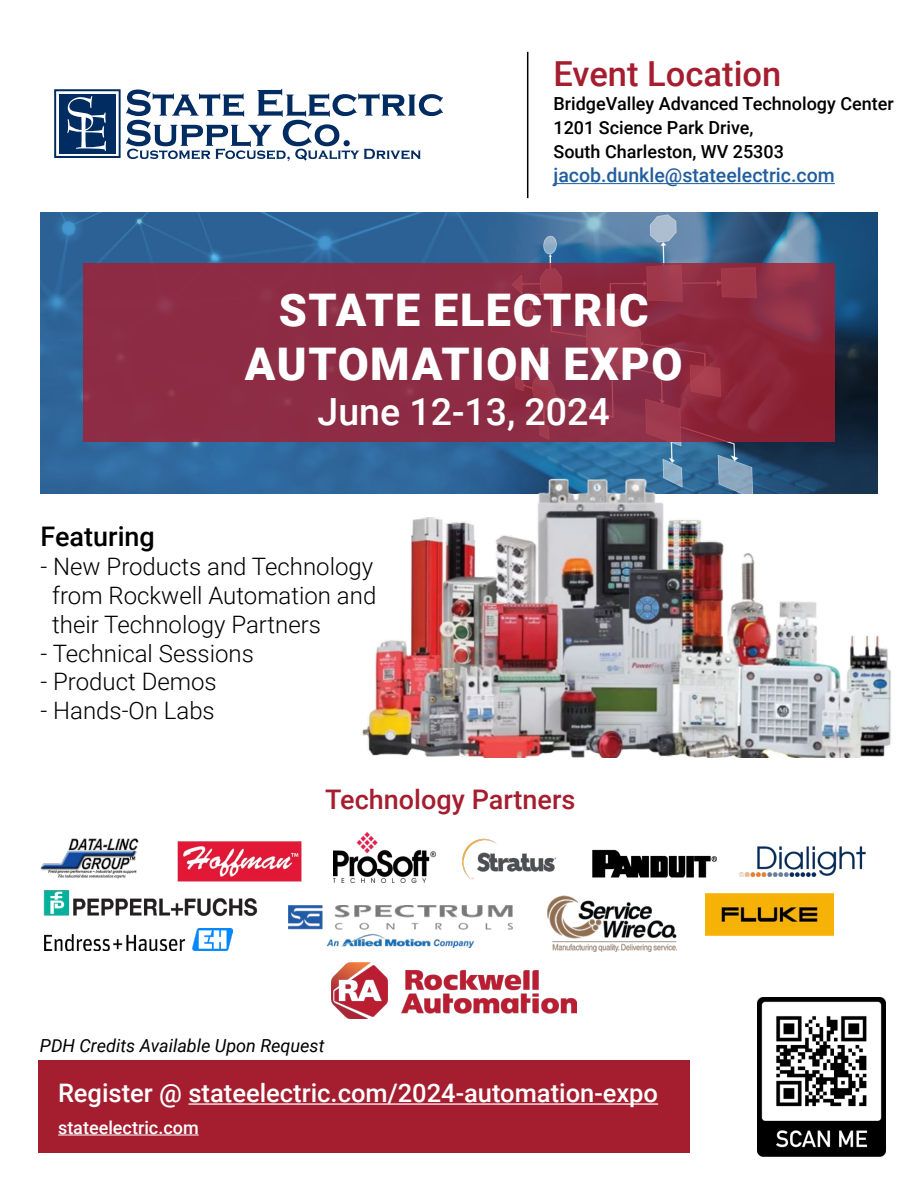
<style>
.page{position:relative;width:918px;height:1188px;background:#fff}
.page>*{position:absolute;margin:0;border:0;box-sizing:border-box;transform-origin:0 0}
.t1{font:900 45px/54px "Roboto";letter-spacing:.035em;color:#fff;text-align:center}
.t2{font:500 37.5px "Roboto";color:#fff}
.t3{font:500 34.5px "Roboto";color:#a51e2f}
.t4{font:500 27px "Roboto";color:#a51e2f}
.t5{font:500 27px "Roboto";color:#000}
.t6{font:500 25.5px "Roboto";color:#fff}
.t7{font:300 24px/28.8px "Roboto";color:#000}
.t8{font:500 19.5px "Roboto";color:#215e9e}
.t9{font:500 18px/24px "Roboto";color:#000}
.t10{font:italic 18px "Roboto";color:#000}
.t11{font:500 18px "Roboto";color:#fff}
</style>
<div class="page">
<div style="left:38px;top:1061px;width:652px;height:92px;background:#a51e2f"></div>
<hr style="left:188px;top:1103px;width:470px;height:2px;background:#fff">
<hr style="left:58px;top:1135px;width:141px;height:1px;background:#fff">
<img style="left:758px;top:998px;width:127px;height:158px">
<svg style="left:54px;top:89px;width:389px;height:72px"></svg>
<hr style="left:527px;top:52px;width:1px;height:146px;background:#000">
<hr style="left:554px;top:183px;width:281px;height:1px;background:#215e9e">
<img style="left:40px;top:212px;width:838px;height:281px">
<svg style="left:83px;top:264px;width:752px;height:178px;fill:#8d2c43"></svg>
<img style="left:353px;top:348px;width:538px;height:410px">
<img style="left:331px;top:962px;width:245px;height:57px">
<img style="left:44px;top:929px;width:188px;height:21px">
<img style="left:289px;top:906px;width:223px;height:41px">
<img style="left:40px;top:838px;width:99px;height:41px">
<img style="left:462px;top:838px;width:95px;height:41px">
<img style="left:592px;top:849px;width:125px;height:29px">
<img style="left:547px;top:895px;width:130px;height:56px">
<img style="left:740px;top:847px;width:125px;height:30px">
<img style="left:705px;top:894px;width:128px;height:42px">
<img style="left:177px;top:841px;width:125px;height:41px">
<img style="left:43px;top:890px;width:215px;height:27px">
<img style="left:334px;top:832px;width:101px;height:50px">
<h3 class="t3" style="left:554px;top:50px;width:229px">Event Location</h3>
<p class="t9" style="left:554px;top:91px;width:342px">BridgeValley Advanced Technology Center<br>1201 Science Park Drive,<br>South Charleston, WV 25303</p>
<p class="t8" style="left:554px;top:162px;width:283px">jacob.dunkle@stateelectric.com</p>
<h1 class="t1" style="left:245px;top:281px;width:439px">STATE ELECTRIC<br>AUTOMATION EXPO</h1>
<h2 class="t2" style="left:318px;top:385px;width:294px">June 12-13, 2024</h2>
<p class="t5" style="left:40px;top:518px;width:116px">Featuring</p>
<p class="t7" style="left:52px;top:551px;width:326px;text-indent:-12px">- New Products and Technology from Rockwell Automation and their Technology Partners</p>
<p class="t7" style="left:40px;top:638px;width:215px">- Technical Sessions</p>
<p class="t7" style="left:40px;top:666px;width:178px">- Product Demos</p>
<p class="t7" style="left:40px;top:695px;width:176px">- Hands-On Labs</p>
<p class="t4" style="left:325px;top:781px;width:252px">Technology Partners</p>
<p class="t10" style="left:40px;top:1033px;width:286px">PDH Credits Available Upon Request</p>
<p class="t6" style="left:58px;top:1075px;width:602px">Register @ stateelectric.com/2024-automation-expo</p>
<p class="t11" style="left:58px;top:1115px;width:142px">stateelectric.com</p>
</div>
